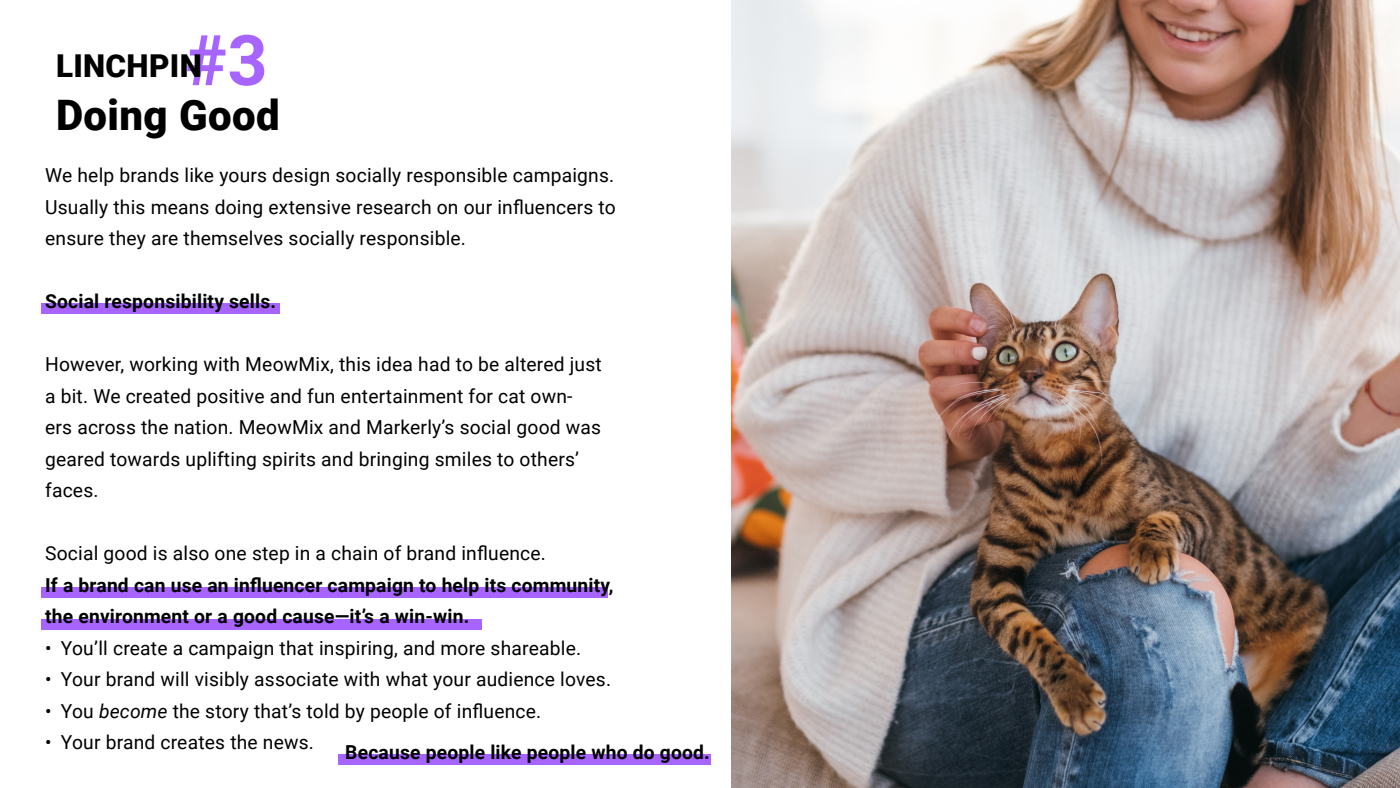
<style>
.page{position:relative;width:1400px;height:788px;background:#fff}
.page>*{position:absolute;margin:0;border:0;box-sizing:border-box;transform-origin:0 0}
.t1{font:700 70px "Roboto";color:#a764ff}
.t2{font:900 42px "Roboto";letter-spacing:.01em;color:#000}
.t3{font:900 31.5px "Roboto";letter-spacing:.01em;color:#000}
.t4{font:19.25px/31.5px "Roboto";letter-spacing:.01em;color:#000;text-align:justify}
.t5{font:700 19.25px/31.5px "Roboto";letter-spacing:.01em;color:#000}
.s1{font-style:italic}
</style>
<div class="page">
<div style="left:41px;top:303px;width:238px;height:10px;background:#a764ff"></div>
<div style="left:41px;top:587px;width:567px;height:10px;background:#a764ff"></div>
<div style="left:41px;top:619px;width:440px;height:10px;background:#a764ff"></div>
<div style="left:338px;top:754px;width:372px;height:11px;background:#a764ff"></div>
<img style="left:732px;top:0;width:668px;height:788px">
<p class="t1" style="left:185px;top:11px;width:84px">#3</p>
<p class="t2" style="left:56px;top:85px;width:225px">Doing Good</p>
<p class="t4" style="left:45px;top:159px;width:572px">We help brands like yours design socially responsible campaigns.<br>Usually this means doing extensive research on our influencers to ensure they are themselves socially responsible.</p>
<p class="t3" style="left:56px;top:44px;width:147px">LINCHPIN</p>
<p class="t5" style="left:45px;top:285px;width:232px">Social responsibility sells.</p>
<p class="t4" style="left:45px;top:348px;width:558px;text-align:left">However, working with MeowMix, this idea had to be altered just a bit. We created positive and fun entertainment for cat own&shy;ers across the nation. MeowMix and Markerly’s social good was geared towards uplifting spirits and bringing smiles to others’</p>
<p class="t4" style="left:45px;top:474px;width:55px">faces.</p>
<p class="t4" style="left:45px;top:537px;width:502px">Social good is also one step in a chain of brand influence.</p>
<p class="t5" style="left:45px;top:568px;width:570px">If a brand can use an influencer campaign to help its community, the environment or a good cause—it’s a win-win.</p>
<p class="t4" style="left:45px;top:631px;width:537px">• You’ll create a campaign that inspiring, and more shareable.</p>
<p class="t4" style="left:45px;top:663px;width:567px">• Your brand will visibly associate with what your audience loves.</p>
<p class="t4" style="left:45px;top:694px;width:498px">• You <span class="s1">become</span> the story that’s told by people of influence.</p>
<p class="t4" style="left:45px;top:726px;width:270px">• Your brand creates the news.</p>
<p class="t5" style="left:345px;top:736px;width:366px">Because people like people who do good.</p>
</div>
